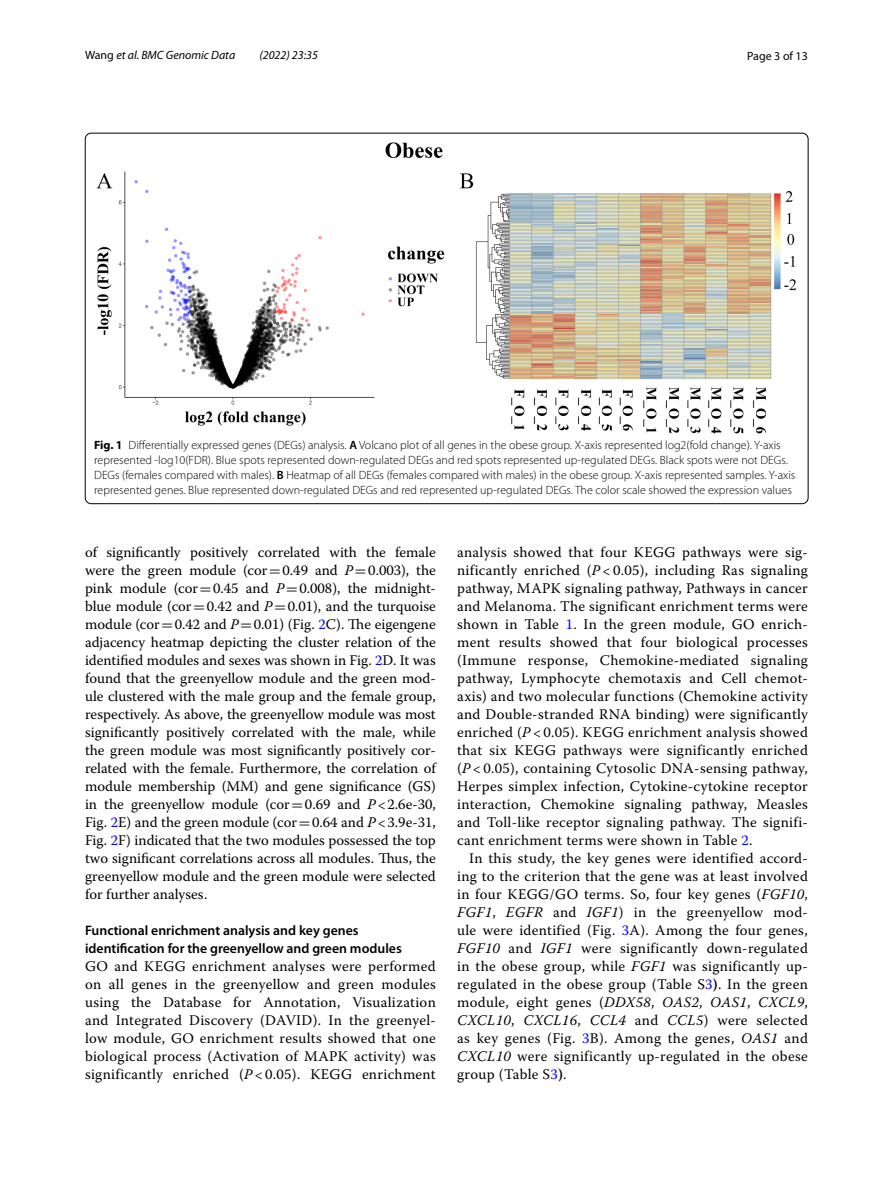
<style>
.page{position:relative;width:893px;height:1187px;background:#fff}
.page>*{position:absolute;margin:0;border:0;box-sizing:border-box;transform-origin:0 0}
.t1{font:14.7px/18px "Warnock Pro";letter-spacing:.02em;color:#000;text-align:justify}
.t2{font:600 13.8px/18px "Myriad Pro";color:#000}
.t3{font:300 12px/15px "Myriad Pro";color:#000}
.t4{font:italic 12px "Myriad Pro";color:#000}
.t5{font:12px "Myriad Pro";color:#000}
.s1{font-style:normal}
.s2{font-weight:700}
.s3{font-weight:600}
.s4{font-family:"MTSY"}
.s5{font-style:italic}
.s6{color:#00f}
</style>
<div class="page">
<img style="left:96px;top:142px;width:701px;height:292px">
<p class="t4" style="left:85px;top:48px;width:152px"><span class="s1">Wang</span> et al. BMC Genomic Data</p>
<p class="t4" style="left:259px;top:48px;width:60px">(2022) 23:35</p>
<p class="t5" style="left:747px;top:48px;width:62px">Page 3 of 13</p>
<p class="t3" style="left:94px;top:438px;width:703px"><span class="s2">Fig. 1</span> Differentially expressed genes (DEGs) analysis. <span class="s3">A</span> Volcano plot of all genes in the obese group. X-axis represented log2(fold change). Y-axis represented -log10(FDR). Blue spots represented down-regulated DEGs and red spots represented up-regulated DEGs. Black spots were not DEGs.<br>DEGs (females compared with males). <span class="s3">B</span> Heatmap of all DEGs (females compared with males) in the obese group. X-axis represented samples. Y-axis represented genes. Blue represented down-regulated DEGs and red represented up-regulated DEGs. The color scale showed the expression values</p>
<p class="t1" style="left:85px;top:542px;width:352px">of significantly positively correlated with the female were the green module (cor<span class="s4">=</span>0.49 and <span class="s5">P</span><span class="s4">=</span>0.003), the pink module (cor<span class="s4">=</span>0.45 and <span class="s5">P</span><span class="s4">=</span>0.008), the midnight&shy;blue module (cor<span class="s4">=</span>0.42 and <span class="s5">P</span><span class="s4">=</span>0.01), and the turquoise module (cor<span class="s4">=</span>0.42 and <span class="s5">P</span><span class="s4">=</span>0.01) (Fig. <span class="s6">2</span>C). The eigengene adjacency heatmap depicting the cluster relation of the identified modules and sexes was shown in Fig. <span class="s6">2</span>D. It was found that the greenyellow module and the green mod&shy;ule clustered with the male group and the female group, respectively. As above, the greenyellow module was most significantly positively correlated with the male, while the green module was most significantly positively cor&shy;related with the female. Furthermore, the correlation of module membership (MM) and gene significance (GS) in the greenyellow module (cor<span class="s4">=</span>0.69 and <span class="s5">P</span>&lt;2.6e-30, Fig. <span class="s6">2</span>E) and the green module (cor<span class="s4">=</span>0.64 and <span class="s5">P</span>&lt;3.9e-31, Fig. <span class="s6">2</span>F) indicated that the two modules possessed the top two significant correlations across all modules. Thus, the greenyellow module and the green module were selected for further analyses.</p>
<p class="t2" style="left:85px;top:920px;width:318px">Functional enrichment analysis and key genes identification for the greenyellow and green modules</p>
<p class="t1" style="left:85px;top:956px;width:352px">GO and KEGG enrichment analyses were performed on all genes in the greenyellow and green modules using the Database for Annotation, Visualization and Integrated Discovery (DAVID). In the greenyel&shy;low module, GO enrichment results showed that one biological process (Activation of MAPK activity) was significantly enriched (<span class="s5">P</span> &lt; 0.05). KEGG enrichment</p>
<p class="t1" style="left:457px;top:542px;width:352px">analysis showed that four KEGG pathways were sig&shy;nificantly enriched (<span class="s5">P</span> &lt; 0.05), including Ras signaling pathway, MAPK signaling pathway, Pathways in cancer and Melanoma. The significant enrichment terms were shown in Table <span class="s6">1</span>. In the green module, GO enrich&shy;ment results showed that four biological processes (Immune response, Chemokine-mediated signaling pathway, Lymphocyte chemotaxis and Cell chemot&shy;axis) and two molecular functions (Chemokine activity and Double-stranded RNA binding) were significantly enriched (<span class="s5">P</span> &lt; 0.05). KEGG enrichment analysis showed that six KEGG pathways were significantly enriched (<span class="s5">P</span> &lt; 0.05), containing Cytosolic DNA-sensing pathway, Herpes simplex infection, Cytokine-cytokine receptor interaction, Chemokine signaling pathway, Measles and Toll-like receptor signaling pathway. The signifi&shy;cant enrichment terms were shown in Table <span class="s6">2</span>.</p>
<p class="t1" style="left:457px;top:848px;width:352px;text-indent:12px">In this study, the key genes were identified accord&shy;ing to the criterion that the gene was at least involved in four KEGG/GO terms. So, four key genes (<span class="s5">FGF10</span>, <span class="s5">FGF1</span>, <span class="s5">EGFR</span> and <span class="s5">IGF1</span>) in the greenyellow mod&shy;ule were identified (Fig. <span class="s6">3</span>A). Among the four genes, <span class="s5">FGF10</span> and <span class="s5">IGF1</span> were significantly down-regulated in the obese group, while <span class="s5">FGF1</span> was significantly up&shy;regulated in the obese group (Table S<span class="s6">3</span><span class="s2">)</span>. In the green module, eight genes (<span class="s5">DDX58</span>, <span class="s5">OAS2</span>, <span class="s5">OAS1</span>, <span class="s5">CXCL9</span>, <span class="s5">CXCL10</span>, <span class="s5">CXCL16</span>, <span class="s5">CCL4</span> and <span class="s5">CCL5</span>) were selected as key genes (Fig. <span class="s6">3</span>B). Among the genes, <span class="s5">OAS1</span> and <span class="s5">CXCL10</span> were significantly up-regulated in the obese group (Table S<span class="s6">3</span><span class="s2">)</span>.</p>
</div>
